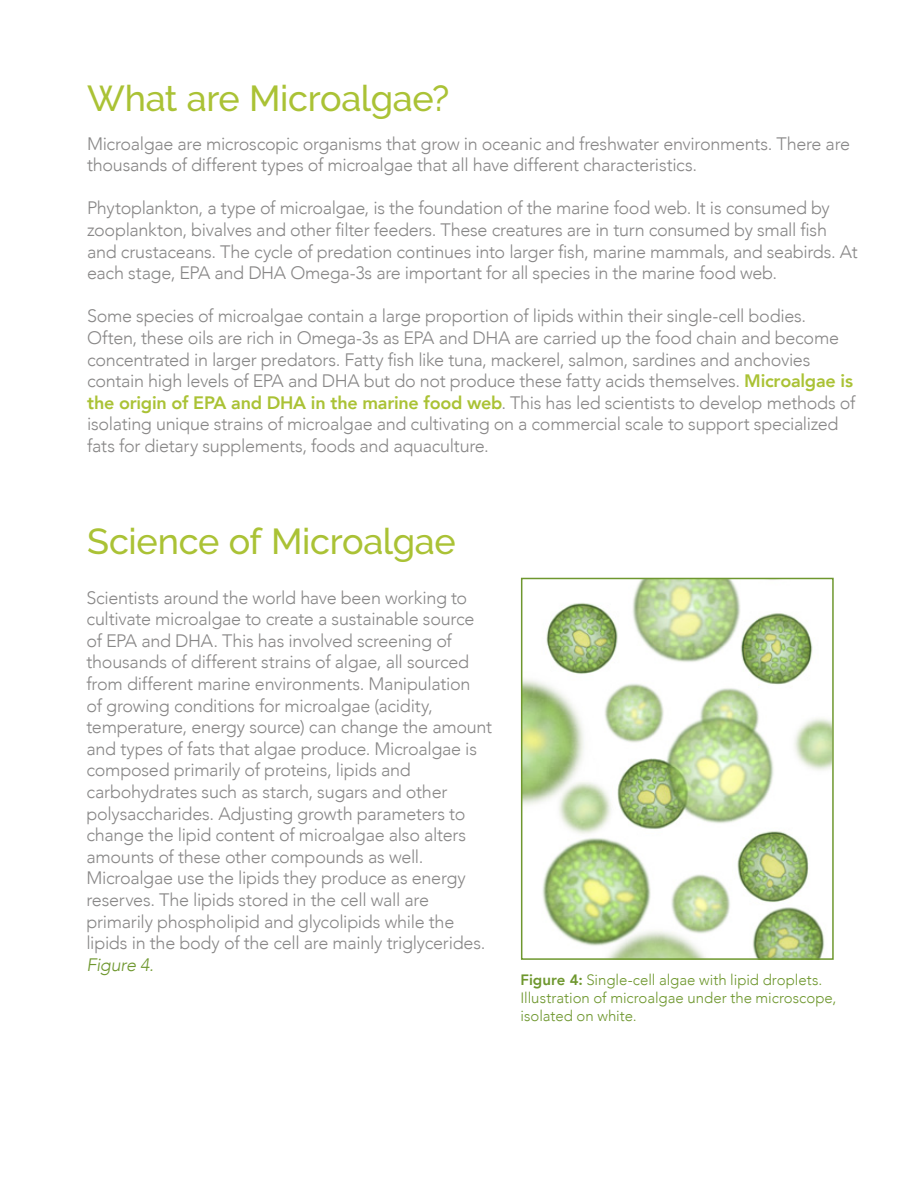
<style>
.page{position:relative;width:918px;height:1188px;background:#fff}
.page>*{position:absolute;margin:0;border:0;box-sizing:border-box;transform-origin:0 0}
.t1{font:500 36px "Raleway";letter-spacing:-.01em;color:#aac235}
.t2{font:300 18px/21.6px "Avenir";letter-spacing:-.015em;color:#888787}
.t3{font:italic 300 18px "Avenir";letter-spacing:-.02em;color:#6e972e}
.t4{font:300 15px/18px "Avenir";color:#6e972e}
.s1{font-weight:800;color:#aac235}
.s2{font-weight:800}
</style>
<div class="page">
<img style="left:524px;top:581px;width:307px;height:376px">
<div style="left:521px;top:578px;width:313px;height:382px;border:2px solid #6e972e"></div>
<h1 class="t1" style="left:87px;top:78px;width:364px">What are Microalgae?</h1>
<p class="t2" style="left:87px;top:133px;width:765px">Microalgae are microscopic organisms that grow in oceanic and freshwater environments. There are thousands of different types of microalgae that all have different characteristics.</p>
<p class="t2" style="left:87px;top:197px;width:772px">Phytoplankton, a type of microalgae, is the foundation of the marine food web. It is consumed by zooplankton, bivalves and other filter feeders. These creatures are in turn consumed by small fish and crustaceans. The cycle of predation continues into larger fish, marine mammals, and seabirds. At each stage, EPA and DHA Omega-3s are important for all species in the marine food web.</p>
<p class="t2" style="left:87px;top:305px;width:770px">Some species of microalgae contain a large proportion of lipids within their single-cell bodies.<br>Often, these oils are rich in Omega-3s as EPA and DHA are carried up the food chain and become concentrated in larger predators. Fatty fish like tuna, mackerel, salmon, sardines and anchovies contain high levels of EPA and DHA but do not produce these fatty acids themselves. <span class="s1">Microalgae is the origin of EPA and DHA in the marine food web</span>. This has led scientists to develop methods of isolating unique strains of microalgae and cultivating on a commercial scale to support specialized fats for dietary supplements, foods and aquaculture.</p>
<h1 class="t1" style="left:87px;top:520px;width:370px">Science of Microalgae</h1>
<p class="t2" style="left:86px;top:587px;width:407px">Scientists around the world have been working to cultivate microalgae to create a sustainable source of EPA and DHA. This has involved screening of thousands of different strains of algae, all sourced from different marine environments. Manipulation<br>of growing conditions for microalgae (acidity, temperature, energy source) can change the amount and types of fats that algae produce. Microalgae is composed primarily of proteins, lipids and carbohydrates such as starch, sugars and other polysaccharides. Adjusting growth parameters to change the lipid content of microalgae also alters amounts of these other compounds as well.<br>Microalgae use the lipids they produce as energy reserves. The lipids stored in the cell wall are primarily phospholipid and glycolipids while the lipids in the body of the cell are mainly triglycerides.</p>
<p class="t3" style="left:86px;top:954px;width:69px">Figure 4.</p>
<p class="t4" style="left:521px;top:971px;width:317px"><span class="s2">Figure 4:</span> Single-cell algae with lipid droplets.<br>Illustration of microalgae under the microscope, isolated on white.</p>
</div>
